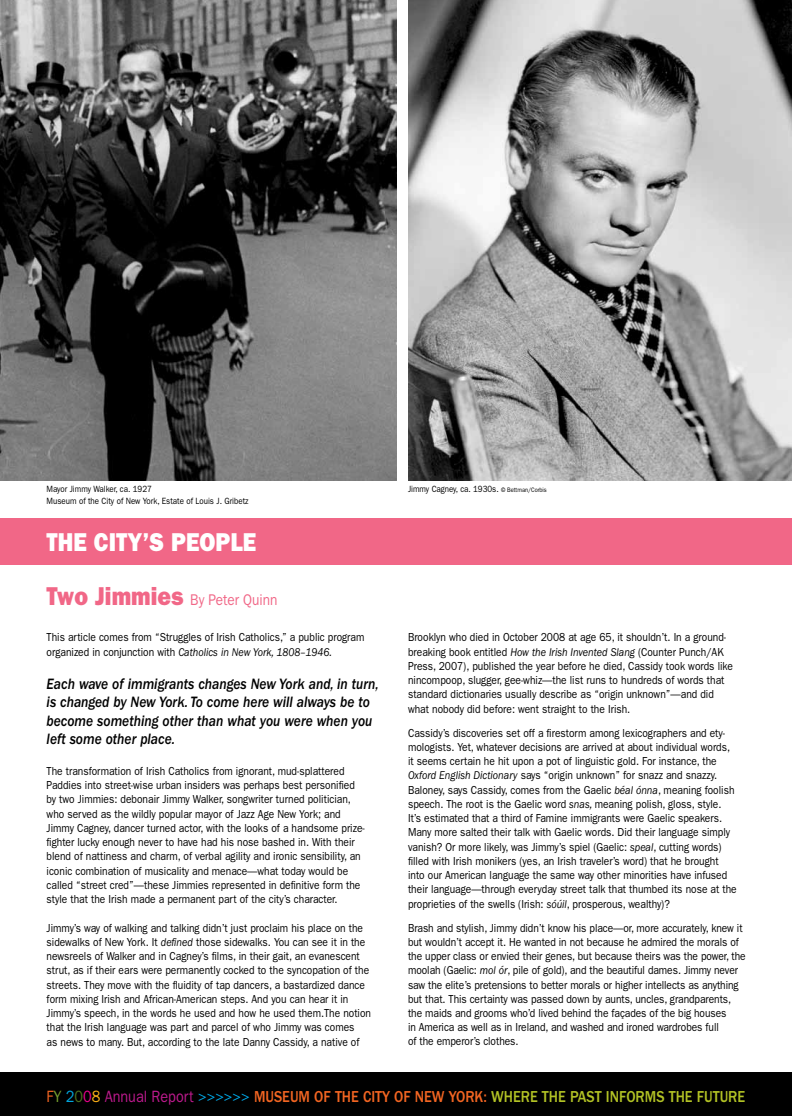
<style>
.page{position:relative;width:792px;height:1116px;background:#fff}
.page>*{position:absolute;margin:0;border:0;box-sizing:border-box;transform-origin:0 0}
.t1{font:800 25.9px "Franklin Gothic";color:#fff;scale:.88 1}
.t2{font:500 16.4px "Franklin Gothic";color:#b2c225;scale:.88 1}
.t3{font:italic 500 15.5px/18.1px "Franklin Gothic";color:#000;scale:.88 1}
.t4{font:15.5px "Franklin Gothic";color:#f16787;scale:.88 1}
.t5{font:11.7px/14.2px "Franklin Gothic";color:#000;scale:.88 1}
.t6{font:9.1px/11.7px "Franklin Gothic";color:#000;scale:.88 1}
.s1{font-size:6.5px}
.s2{font-weight:800;font-size:25.9px}
.s3{font-style:italic}
.s4{font-weight:400;color:#f26522}
.s5{font-weight:400;color:#78a22f}
.s6{font-weight:400;color:#00a6de}
.s7{font-weight:400;color:#4b711d}
.s8{font-weight:400;color:#ec008c}
.s9{font-weight:400;color:#fcaf17}
.s10{font-weight:400;color:#bd1a8d}
.s11{font-weight:400;color:#00aeef}
.s12{color:#f26522}
</style>
<div class="page">
<img style="left:0;top:0;width:396px;height:480px">
<img style="left:408px;top:0;width:384px;height:481px">
<div style="left:0;top:518px;width:792px;height:47px;background:#f16787"></div>
<div style="left:0;top:1073px;width:792px;height:43px;background:#000"></div>
<p class="t6" style="left:47px;top:483px;width:231px">Mayor Jimmy Walker, ca. 1927<br>Museum of the City of New York, Estate of Louis J. Gribetz</p>
<p class="t6" style="left:408px;top:483px;width:159px">Jimmy Cagney, ca. 1930s. <span class="s1">© Bettman/Corbis</span></p>
<h1 class="t1" style="left:47px;top:527px;width:240px">THE CITY’S PEOPLE</h1>
<h3 class="t4" style="left:47px;top:591px;width:264px"><span class="s2">Two Jimmies</span> By Peter Quinn</h3>
<p class="t5" style="left:47px;top:630px;width:363px">This article comes from “Struggles of Irish Catholics,” a public program organized in conjunction with <span class="s3">Catholics in New York, 1808–1946.</span></p>
<h3 class="t3" style="left:47px;top:675px;width:379px">Each wave of immigrants changes New York and, in turn, is changed by New York. To come here will always be to become something other than what you were when you left some other place.</h3>
<p class="t5" style="left:47px;top:764px;width:363px">The transformation of Irish Catholics from ignorant, mud-splattered Paddies into street-wise urban insiders was perhaps best personified by two Jimmies: debonair Jimmy Walker, songwriter turned politician, who served as the wildly popular mayor of Jazz Age New York; and Jimmy Cagney, dancer turned actor, with the looks of a handsome prize&shy;fighter lucky enough never to have had his nose bashed in. With their blend of nattiness and charm, of verbal agility and ironic sensibility, an iconic combination of musicality and menace—what today would be called “street cred”—these Jimmies represented in definitive form the style that the Irish made a permanent part of the city’s character.</p>
<p class="t5" style="left:47px;top:920px;width:370px">Jimmy’s way of walking and talking didn’t just proclaim his place on the sidewalks of New York. It <span class="s3">defined</span> those sidewalks. You can see it in the newsreels of Walker and in Cagney’s films, in their gait, an evanescent strut, as if their ears were permanently cocked to the syncopation of the streets. They move with the fluidity of tap dancers, a bastardized dance form mixing Irish and African-American steps. And you can hear it in Jimmy’s speech, in the words he used and how he used them.The notion that the Irish language was part and parcel of who Jimmy was comes<br>as news to many. But, according to the late Danny Cassidy, a native of</p>
<p class="t5" style="left:408px;top:630px;width:371px">Brooklyn who died in October 2008 at age 65, it shouldn’t. In a ground&shy;breaking book entitled <span class="s3">How the Irish Invented Slang</span> (Counter Punch/AK Press, 2007), published the year before he died, Cassidy took words like nincompoop, slugger, gee-whiz—the list runs to hundreds of words that standard dictionaries usually describe as “origin unknown”—and did what nobody did before: went straight to the Irish.</p>
<p class="t5" style="left:408px;top:725px;width:375px">Cassidy’s discoveries set off a firestorm among lexicographers and ety&shy;mologists. Yet, whatever decisions are arrived at about individual words, it seems certain he hit upon a pot of linguistic gold. For instance, the <span class="s3">Oxford English Dictionary</span> says “origin unknown” for snazz and snazzy.<br>Baloney, says Cassidy, comes from the Gaelic <span class="s3">béal ónna</span>, meaning foolish speech. The root is the Gaelic word <span class="s3">snas,</span> meaning polish, gloss, style.<br>It’s estimated that a third of Famine immigrants were Gaelic speakers.<br>Many more salted their talk with Gaelic words. Did their language simply vanish? Or more likely, was Jimmy’s spiel (Gaelic: <span class="s3">speal</span>, cutting words) filled with Irish monikers (yes, an Irish traveler’s word) that he brought into our American language the same way other minorities have infused their language—through everyday street talk that thumbed its nose at the proprieties of the swells (Irish: <span class="s3">sóúil</span>, prosperous, wealthy)?</p>
<p class="t5" style="left:408px;top:920px;width:385px">Brash and stylish, Jimmy didn’t know his place—or, more accurately, knew it but wouldn’t accept it. He wanted in not because he admired the morals of the upper class or envied their genes, but because theirs was the power, the moolah (Gaelic: <span class="s3">mol ór</span>, pile of gold), and the beautiful dames. Jimmy never saw the elite’s pretensions to better morals or higher intellects as anything but that. This certainty was passed down by aunts, uncles, grandparents, the maids and grooms who’d lived behind the façades of the big houses<br>in America as well as in Ireland, and washed and ironed wardrobes full<br>of the emperor’s clothes.</p>
<h2 class="t2" style="left:47px;top:1087px;width:795px"><span class="s4">F</span><span class="s5">Y</span> <span class="s6">2</span><span class="s7">0</span><span class="s8">0</span><span class="s9">8</span> <span class="s10">Annual Report</span> <span class="s11">&gt;&gt;&gt;&gt;&gt;&gt;</span> <span class="s12">MUSEUM OF THE CITY OF NEW YORK:</span> WHERE THE PAST INFORMS THE FUTURE</h2>
</div>
